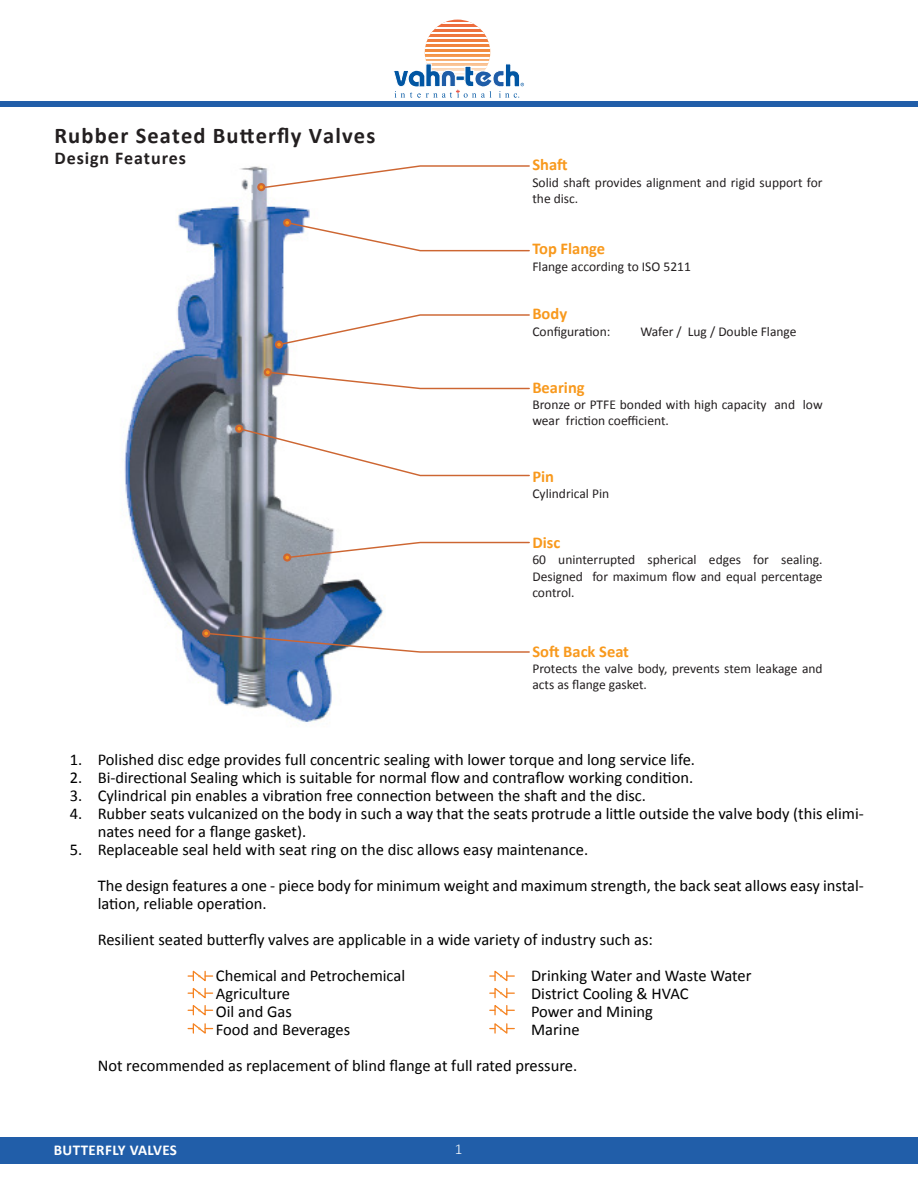
<style>
.page{position:relative;width:918px;height:1188px;background:#fff}
.page>*{position:absolute;margin:0;border:0;box-sizing:border-box;transform-origin:0 0}
.t1{font:700 22.5px "Calibri";letter-spacing:.05em;color:#231f20}
.t2{font:700 18px "Calibri";letter-spacing:.05em;color:#231f20}
.t3{font:16.5px/18px "Calibri";color:#010101}
.t4{font:700 16.5px "Calibri";color:#f8991d}
.t5{font:700 15px "Calibri";letter-spacing:.025em;color:#fff}
.t6{font:300 15px "Calibri";color:#fff}
.t7{font:13.5px/16.2px "Calibri";color:#231f20}
</style>
<div class="page">
<div style="left:0;top:101px;width:918px;height:6px;background:#215ea9"></div>
<svg style="left:393px;top:19px;width:131px;height:79px"></svg>
<div style="left:0;top:1137px;width:918px;height:27px;background:#215ea9"></div>
<svg style="left:188px;top:970px;width:25px;height:64px"></svg>
<svg style="left:490px;top:970px;width:24px;height:64px"></svg>
<img style="left:124px;top:166px;width:260px;height:557px">
<svg style="left:257px;top:165px;width:273px;height:26px"></svg>
<svg style="left:283px;top:219px;width:247px;height:33px"></svg>
<svg style="left:264px;top:368px;width:266px;height:22px"></svg>
<svg style="left:235px;top:425px;width:295px;height:52px"></svg>
<svg style="left:275px;top:314px;width:255px;height:35px"></svg>
<svg style="left:202px;top:629px;width:328px;height:24px"></svg>
<svg style="left:283px;top:541px;width:247px;height:21px"></svg>
<h1 class="t1" style="left:54px;top:126px;width:322px">Rubber Seated Butterfly Valves</h1>
<p class="t2" style="left:54px;top:151px;width:133px">Design Features</p>
<p class="t4" style="left:532px;top:158px;width:37px">Shaft</p>
<p class="t7" style="left:532px;top:175px;width:292px">Solid shaft provides alignment and rigid support for the disc.</p>
<p class="t4" style="left:532px;top:242px;width:74px">Top Flange</p>
<p class="t7" style="left:532px;top:259px;width:160px">Flange according to ISO 5211</p>
<p class="t4" style="left:532px;top:307px;width:36px">Body</p>
<p class="t7" style="left:532px;top:324px;width:80px">Configuration:</p>
<p class="t7" style="left:640px;top:324px;width:158px">Wafer / Lug / Double Flange</p>
<p class="t4" style="left:532px;top:380px;width:54px">Bearing</p>
<p class="t7" style="left:532px;top:397px;width:292px">Bronze or PTFE bonded with high capacity and low wear friction coefficient.</p>
<p class="t4" style="left:532px;top:469px;width:23px">Pin</p>
<p class="t7" style="left:532px;top:486px;width:78px">Cylindrical Pin</p>
<p class="t4" style="left:532px;top:536px;width:29px">Disc</p>
<p class="t7" style="left:532px;top:553px;width:292px;text-align:justify">60 uninterrupted spherical edges for sealing.<br>Designed for maximum flow and equal percentage control.</p>
<p class="t4" style="left:532px;top:644px;width:98px">Soft Back Seat</p>
<p class="t7" style="left:532px;top:661px;width:292px">Protects the valve body, prevents stem leakage and acts as flange gasket.</p>
<p class="t3" style="left:70px;top:752px;width:14px;text-align:justify">1.<br>2.<br>3.<br>4.</p>
<p class="t3" style="left:70px;top:842px;width:14px">5.</p>
<p class="t3" style="left:98px;top:752px;width:768px">Polished disc edge provides full concentric sealing with lower torque and long service life.<br>Bi-directional Sealing which is suitable for normal flow and contraflow working condition.<br>Cylindrical pin enables a vibration free connection between the shaft and the disc.<br>Rubber seats vulcanized on the body in such a way that the seats protrude a little outside the valve body (this elimi&shy;nates need for a flange gasket).<br>Replaceable seal held with seat ring on the disc allows easy maintenance.</p>
<p class="t3" style="left:98px;top:878px;width:768px">The design features a one - piece body for minimum weight and maximum strength, the back seat allows easy instal&shy;lation, reliable operation.</p>
<p class="t3" style="left:216px;top:923px;width:439px;line-height:36px;text-indent:-118px">Resilient seated butterfly valves are applicable in a wide variety of industry such as:<br>Chemical and Petrochemical</p>
<p class="t3" style="left:531px;top:968px;width:222px">Drinking Water and Waste Water</p>
<p class="t3" style="left:216px;top:986px;width:76px">Agriculture</p>
<p class="t3" style="left:531px;top:986px;width:159px">District Cooling &amp; HVAC</p>
<p class="t3" style="left:216px;top:1004px;width:77px">Oil and Gas</p>
<p class="t3" style="left:531px;top:1004px;width:123px">Power and Mining</p>
<p class="t3" style="left:216px;top:1022px;width:136px">Food and Beverages</p>
<p class="t3" style="left:98px;top:1013px;width:483px;line-height:36px;text-align:right">Marine<br>Not recommended as replacement of blind flange at full rated pressure.</p>
<p class="t5" style="left:54px;top:1144px;width:125px">BUTTERFLY VALVES</p>
<p class="t6" style="left:455px;top:1142px;width:9px">1</p>
</div>
